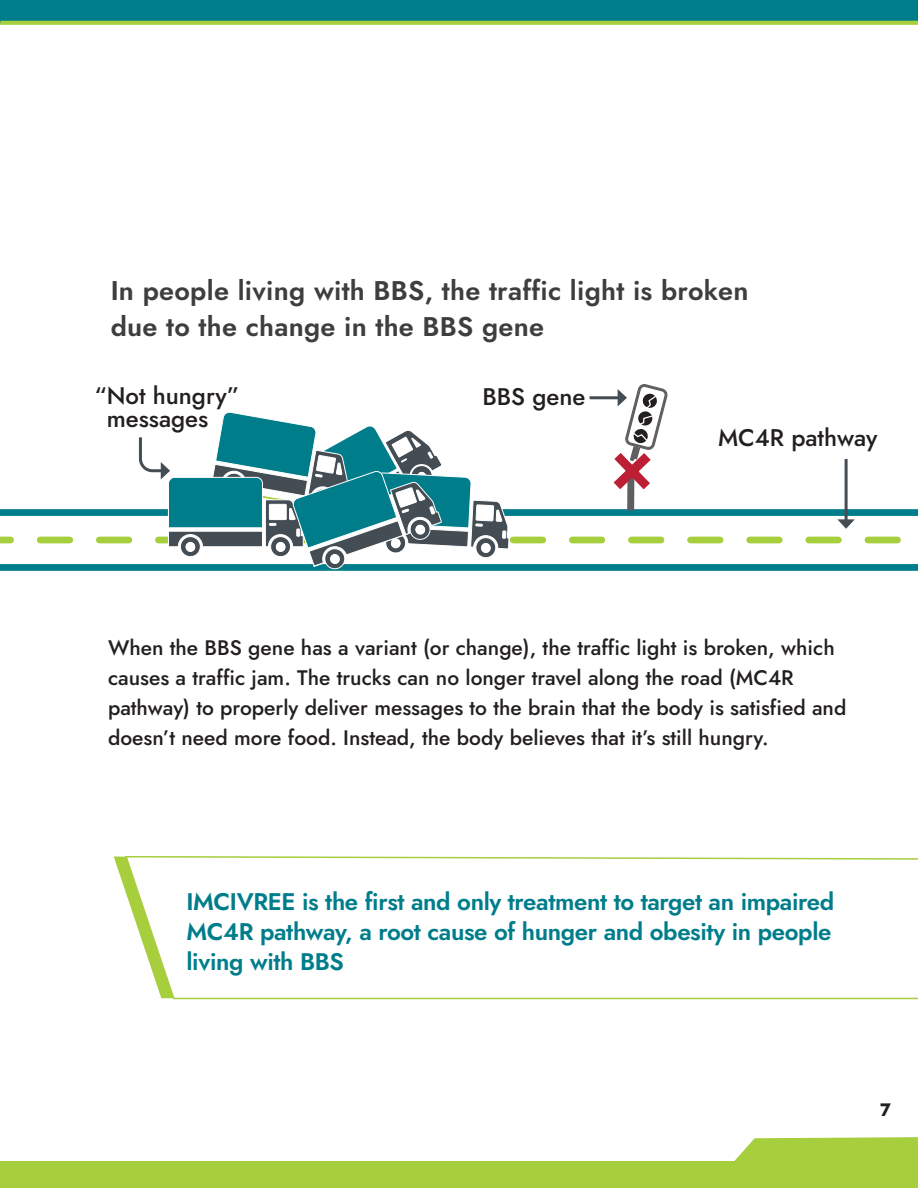
<style>
.page{position:relative;width:918px;height:1188px;background:#fff}
.page>*{position:absolute;margin:0;border:0;box-sizing:border-box;transform-origin:0 0}
.t1{font:600 27px/36px "Jost";letter-spacing:.01em;color:#3e3e3f}
.t2{font:600 24px/30px "Jost";letter-spacing:-.015em;color:#007d8b;text-align:justify}
.t3{font:500 24px/23px "Jost";color:#231f20}
.t4{font:500 21px/30px "Jost";color:#231f20}
.t5{font:700 18px "Jost";color:#231f20}
</style>
<div class="page">
<svg style="left:1px;top:0;width:917px;height:25px;background:#1c8b7f"></svg>
<svg style="left:0;top:0;width:1px;height:25px"></svg>
<svg style="left:0;top:384px;width:918px;height:187px"></svg>
<svg style="left:124px;top:856px;width:794px;height:144px"></svg>
<svg style="left:0;top:1137px;width:918px;height:51px;fill:#a6ce3d"></svg>
<p class="t1" style="left:111px;top:273px;width:639px">In people living with BBS, the traffic light is broken due to the change in the BBS gene</p>
<p class="t3" style="left:107px;top:385px;width:134px;text-indent:-12px">“Not hungry” messages</p>
<p class="t3" style="left:482px;top:386px;width:104px">BBS gene</p>
<p class="t3" style="left:718px;top:426px;width:161px">MC4R pathway</p>
<p class="t4" style="left:108px;top:633px;width:740px">When the BBS gene has a variant (or change), the traffic light is broken, which causes a traffic jam. The trucks can no longer travel along the road (MC4R pathway) to properly deliver messages to the brain that the body is satisfied and doesn’t need more food. Instead, the body believes that it’s still hungry.</p>
<p class="t2" style="left:186px;top:886px;width:649px">IMCIVREE is the first and only treatment to target an impaired MC4R pathway, a root cause of hunger and obesity in people living with BBS</p>
<p class="t5" style="left:880px;top:1097px;width:12px">7</p>
</div>
